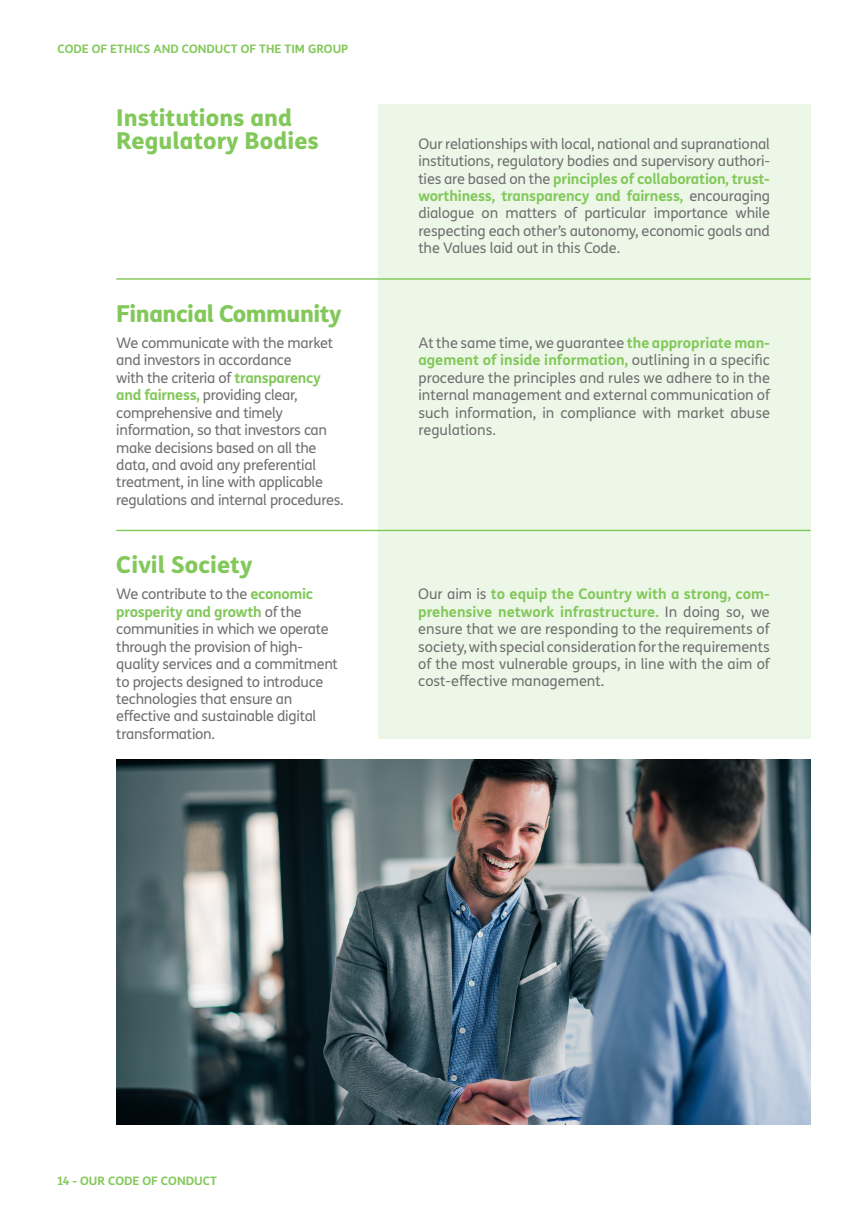
<style>
.page{position:relative;width:868px;height:1228px;background:#fff}
.page>*{position:absolute;margin:0;border:0;box-sizing:border-box;transform-origin:0 0}
.t1{font:800 23.31px/23.3px "TIM Sans";color:#82c85a}
.t2{font:800 23.31px "TIM Sans";letter-spacing:-.02em;color:#82c85a}
.t3{font:14.56px/17.5px "TIM Sans";letter-spacing:-.02em;color:#706f6f;text-align:justify}
.t4{font:700 11.65px "TIM Sans";color:#82c85a}
.s1{font-weight:700;color:#82c85a}
</style>
<div class="page">
<div style="left:378px;top:104px;width:433px;height:635px;background:#edf7e8"></div>
<hr style="left:116px;top:278px;width:695px;height:2px;background:#82c85a">
<hr style="left:116px;top:530px;width:695px;height:1px;background:#82c85a">
<img style="left:116px;top:760px;width:695px;height:364px">
<p class="t4" style="left:57px;top:40px;width:293px">CODE OF ETHICS AND CONDUCT OF THE TIM GROUP</p>
<h1 class="t1" style="left:116px;top:105px;width:204px">Institutions and<br>Regulatory Bodies</h1>
<h1 class="t2" style="left:116px;top:295px;width:227px">Financial Community</h1>
<p class="t3" style="left:116px;top:333px;width:229px;text-align:left">We communicate with the market and investors in accordance<br>with the criteria of <span class="s1">transparency and fairness,</span> providing clear, comprehensive and timely information, so that investors can make decisions based on all the data, and avoid any preferential treatment, in line with applicable regulations and internal procedures.</p>
<h1 class="t1" style="left:116px;top:552px;width:138px">Civil Society</h1>
<p class="t3" style="left:116px;top:585px;width:223px;text-align:left">We contribute to the <span class="s1">economic prosperity and growth</span> of the communities in which we operate through the provision of high&shy;quality services and a commitment to projects designed to introduce technologies that ensure an effective and sustainable digital transformation.</p>
<p class="t3" style="left:418px;top:134px;width:353px">Our relationships with local, national and supranational institutions, regulatory bodies and supervisory authori&shy;ties are based on the <span class="s1">principles of collaboration, trust&shy;worthiness, transparency and fairness,</span> encouraging dialogue on matters of particular importance while respecting each other’s autonomy, economic goals and the Values laid out in this Code.</p>
<p class="t3" style="left:418px;top:333px;width:353px">At the same time, we guarantee <span class="s1">the appropriate man&shy;agement of inside information,</span> outlining in a specific procedure the principles and rules we adhere to in the internal management and external communication of such information, in compliance with market abuse regulations.</p>
<p class="t3" style="left:418px;top:585px;width:353px">Our aim is <span class="s1">to equip the Country with a strong, com&shy;prehensive network infrastructure.</span> In doing so, we ensure that we are responding to the requirements of society, with special consideration for the requirements of the most vulnerable groups, in line with the aim of cost-effective management.</p>
<p class="t4" style="left:57px;top:1172px;width:161px">14 - OUR CODE OF CONDUCT</p>
</div>
